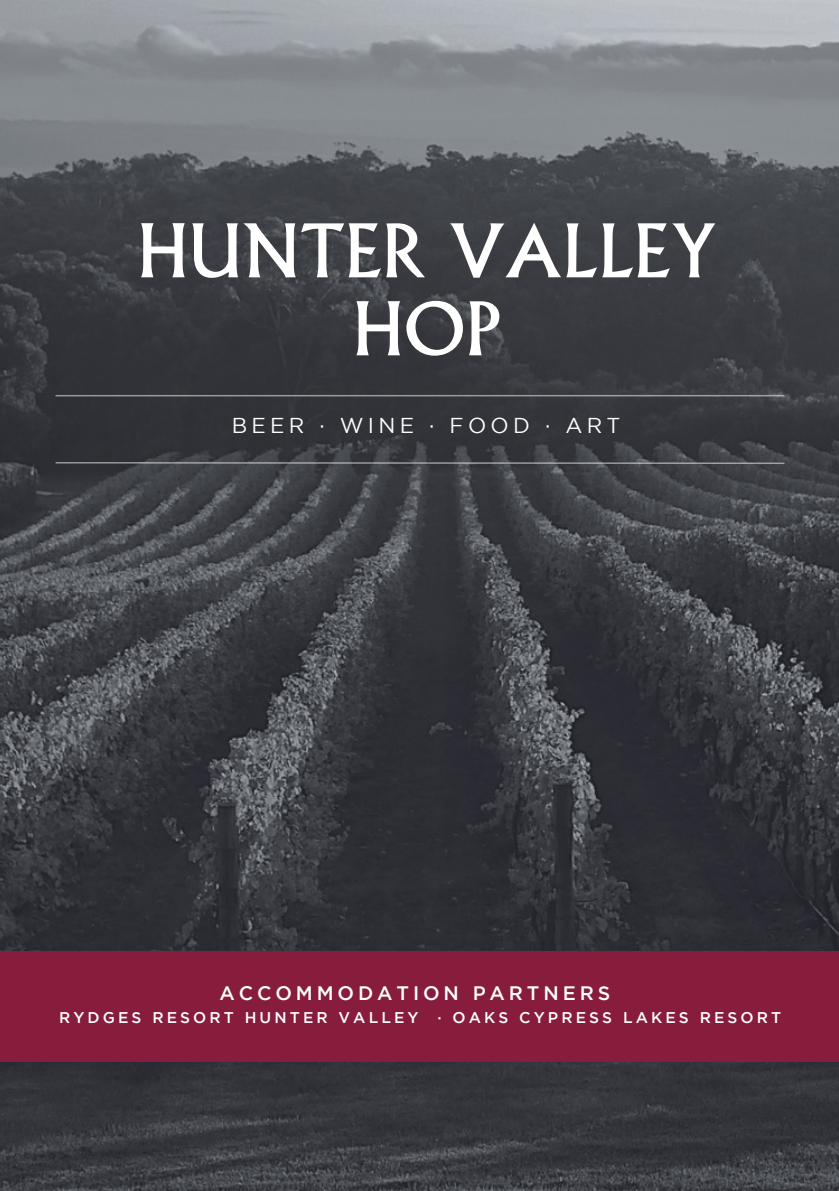
<style>
.page{position:relative;width:839px;height:1191px;background:#fff}
.page>*{position:absolute;margin:0;border:0;box-sizing:border-box;transform-origin:0 0}
.t1{font:72px/78px "Albertus";color:#fff;text-align:center}
.t2{font:21.4px "Gotham";letter-spacing:.2em;color:#fff}
.t3{font:500 19.4px "Gotham";letter-spacing:.2em;color:#fff}
.t4{font:500 15.6px "Gotham";letter-spacing:.2em;color:#fff}
</style>
<div class="page">
<img style="left:0;top:0;width:838px;height:1191px">
<hr style="left:56px;top:395px;width:728px;height:1px;background:#fff">
<hr style="left:56px;top:462px;width:728px;height:2px;background:#fff">
<div style="left:0;top:951px;width:838px;height:110px;background:#871c3c"></div>
<p class="t1" style="left:137px;top:213px;width:580px">HUNTER VALLEY<br>HOP</p>
<p class="t2" style="left:232px;top:417px;width:390px">BEER · WINE · FOOD · ART</p>
<p class="t3" style="left:219px;top:986px;width:392px">ACCOMMODATION PARTNERS</p>
<p class="t4" style="left:59px;top:1012px;width:723px">RYDGES RESORT HUNTER VALLEY · OAKS CYPRESS LAKES RESORT</p>
</div>
